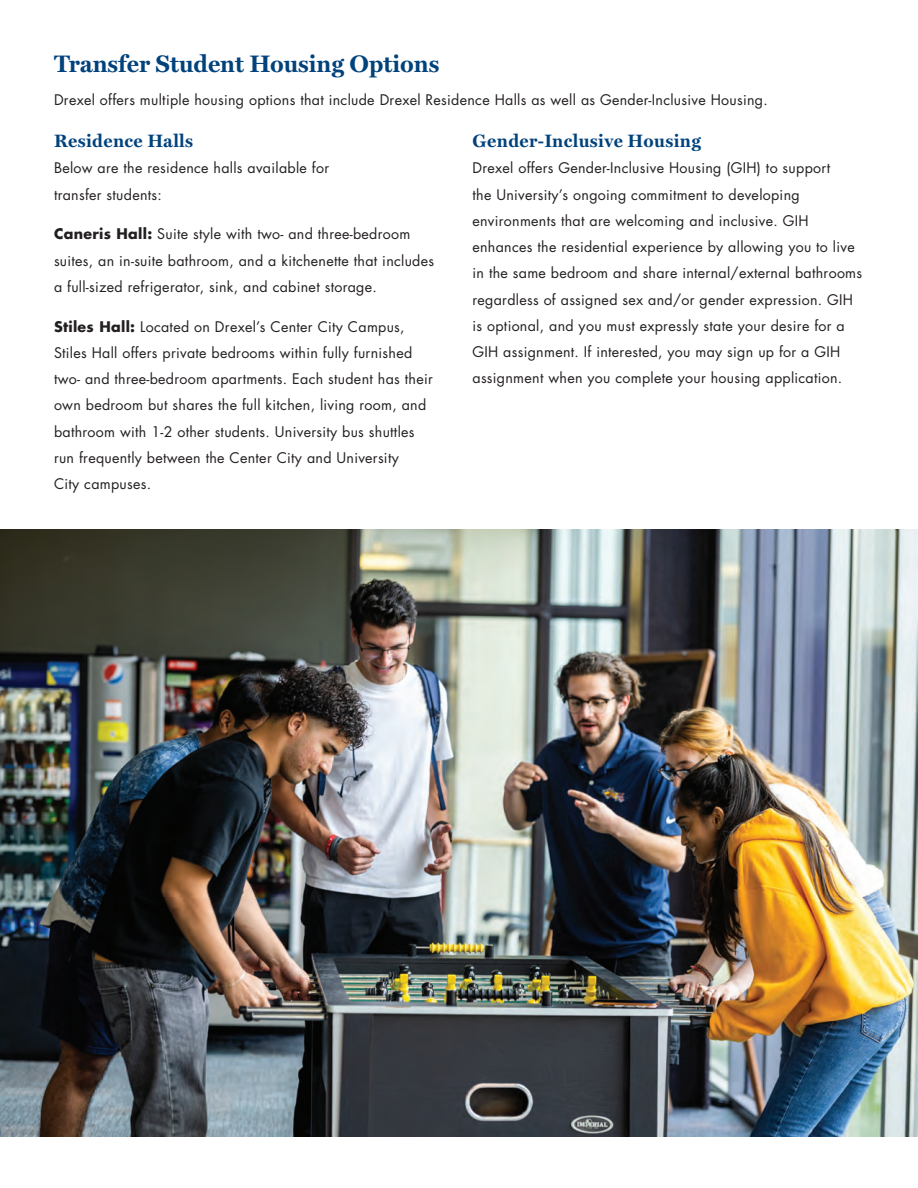
<style>
.page{position:relative;width:918px;height:1188px;background:#fff}
.page>*{position:absolute;margin:0;border:0;box-sizing:border-box;transform-origin:0 0}
.B_Head{font:700 24px "Miller Text";color:#01427c}
.C_Head{font:700 18px "Miller Text";letter-spacing:.02em;color:#01427c}
.Body{font:14.25px/26.2px "Futura Std";letter-spacing:.02em;color:#231f20}
.s1{font-weight:700}
</style>
<div class="page">
<img style="left:0;top:530px;width:918px;height:606px">
<img style="left:0;top:147px;width:1px;height:445px">
<p class="B_Head" style="left:54px;top:50px;width:387px">Transfer Student Housing Options</p>
<p class="Body" style="left:54px;top:87px;width:715px">Drexel offers multiple housing options that include Drexel Residence Halls as well as Gender-Inclusive Housing.</p>
<p class="C_Head" style="left:472px;top:131px;width:230px">Gender-Inclusive Housing</p>
<p class="Body" style="left:472px;top:155px;width:391px">Drexel offers Gender-Inclusive Housing (GIH) to support<br>the University’s ongoing commitment to developing environments that are welcoming and inclusive. GIH enhances the residential experience by allowing you to live in the same bedroom and share internal/external bathrooms regardless of assigned sex and/or gender expression. GIH is optional, and you must expressly state your desire for a GIH assignment. If interested, you may sign up for a GIH assignment when you complete your housing application.</p>
<p class="C_Head" style="left:54px;top:131px;width:141px">Residence Halls</p>
<p class="Body" style="left:54px;top:155px;width:277px">Below are the residence halls available for transfer students:</p>
<p class="Body" style="left:54px;top:221px;width:382px"><span class="s1">Caneris Hall:</span> Suite style with two- and three-bedroom suites, an in-suite bathroom, and a kitchenette that includes a full-sized refrigerator, sink, and cabinet storage.</p>
<p class="Body" style="left:54px;top:314px;width:380px"><span class="s1">Stiles Hall:</span> Located on Drexel’s Center City Campus, Stiles Hall offers private bedrooms within fully furnished two- and three-bedroom apartments. Each student has their own bedroom but shares the full kitchen, living room, and bathroom with 1-2 other students. University bus shuttles run frequently between the Center City and University<br>City campuses.</p>
</div>
